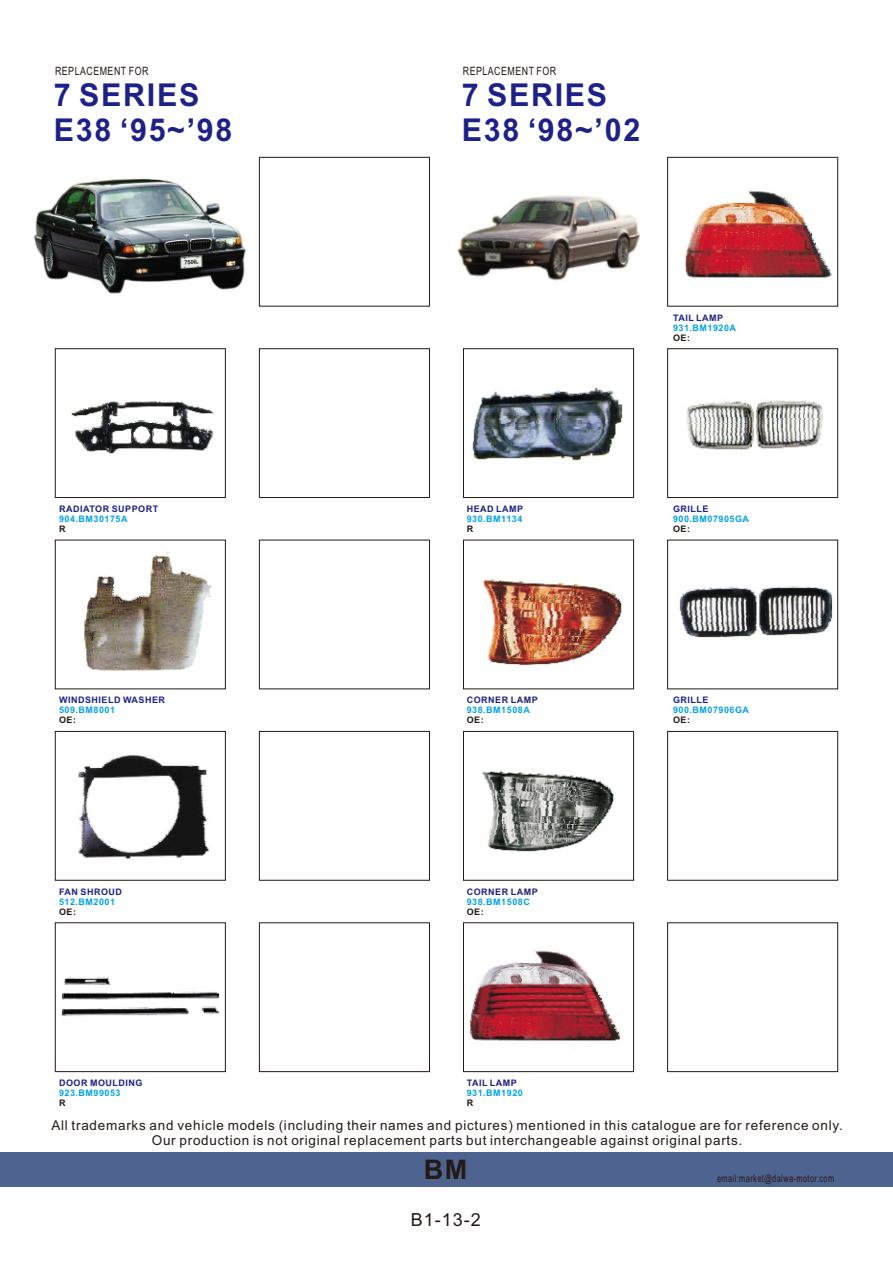
<style>
.page{position:relative;width:893px;height:1263px;background:#fff}
.page>*{position:absolute;margin:0;border:0;box-sizing:border-box;transform-origin:0 0}
.t1{font:700 31.5px/35.2px "Arial";letter-spacing:.055em;color:#1e2188}
.t2{font:700 27px "Arial";color:#231916}
.t3{font:18px "Arial";color:#231916}
.t4{font:13.5px/15.1px "Arial";letter-spacing:.055em;color:#231916;text-align:center}
.t5{font:11.4px "Arial";letter-spacing:.055em;color:#231916;scale:.77 1}
.t6{font:10.5px "Arial";letter-spacing:.055em;color:#231916;scale:.7 1}
.t7{font:700 9px "Arial";letter-spacing:.055em;color:#00a1e9}
.t8{font:700 9px "Arial";letter-spacing:.055em;color:#1e2188}
.t9{font:700 9px "Arial";letter-spacing:.055em;color:#231916}
</style>
<div class="page">
<div style="left:0;top:1152px;width:892px;height:34px;background:#4f6390"></div>
<div style="left:259px;top:157px;width:171px;height:150px;border:1px solid #231916"></div>
<div style="left:667px;top:157px;width:171px;height:150px;border:1px solid #231916"></div>
<div style="left:55px;top:348px;width:171px;height:150px;border:1px solid #231916"></div>
<div style="left:259px;top:348px;width:171px;height:150px;border:1px solid #231916"></div>
<div style="left:463px;top:348px;width:171px;height:150px;border:1px solid #231916"></div>
<div style="left:667px;top:348px;width:171px;height:150px;border:1px solid #231916"></div>
<div style="left:55px;top:540px;width:171px;height:149px;border:1px solid #231916"></div>
<div style="left:259px;top:540px;width:171px;height:149px;border:1px solid #231916"></div>
<div style="left:463px;top:540px;width:171px;height:149px;border:1px solid #231916"></div>
<div style="left:667px;top:540px;width:171px;height:149px;border:1px solid #231916"></div>
<div style="left:55px;top:731px;width:171px;height:150px;border:1px solid #231916"></div>
<div style="left:259px;top:731px;width:171px;height:150px;border:1px solid #231916"></div>
<div style="left:463px;top:731px;width:171px;height:150px;border:1px solid #231916"></div>
<div style="left:667px;top:731px;width:171px;height:150px;border:1px solid #231916"></div>
<div style="left:55px;top:922px;width:171px;height:150px;border:1px solid #231916"></div>
<div style="left:259px;top:922px;width:171px;height:150px;border:1px solid #231916"></div>
<div style="left:463px;top:922px;width:171px;height:150px;border:1px solid #231916"></div>
<div style="left:667px;top:922px;width:171px;height:150px;border:1px solid #231916"></div>
<img style="left:71px;top:401px;width:143px;height:53px">
<img style="left:84px;top:552px;width:127px;height:119px">
<img style="left:78px;top:754px;width:132px;height:105px">
<img style="left:62px;top:977px;width:158px;height:40px">
<img style="left:33px;top:178px;width:214px;height:116px">
<img style="left:457px;top:195px;width:184px;height:86px">
<img style="left:472px;top:387px;width:151px;height:74px">
<img style="left:483px;top:579px;width:139px;height:87px">
<img style="left:482px;top:769px;width:132px;height:83px">
<img style="left:470px;top:950px;width:151px;height:92px">
<img style="left:685px;top:190px;width:147px;height:88px">
<img style="left:686px;top:400px;width:137px;height:50px">
<img style="left:679px;top:586px;width:154px;height:52px">
<p class="t5" style="left:55px;top:66px;width:123px">REPLACEMENT FOR</p>
<h1 class="t1" style="left:54px;top:80px;width:180px">7 SERIES<br>E38 ‘95~’98</h1>
<p class="t5" style="left:463px;top:66px;width:123px">REPLACEMENT FOR</p>
<h1 class="t1" style="left:462px;top:80px;width:180px">7 SERIES<br>E38 ‘98~’02</h1>
<p class="t8" style="left:673px;top:314px;width:52px">TAIL LAMP</p>
<p class="t7" style="left:673px;top:324px;width:65px">931.BM1920A</p>
<p class="t9" style="left:673px;top:334px;width:18px">OE:</p>
<p class="t8" style="left:59px;top:505px;width:101px">RADIATOR SUPPORT</p>
<p class="t7" style="left:59px;top:515px;width:70px">904.BM30175A</p>
<p class="t9" style="left:59px;top:525px;width:8px">R</p>
<p class="t8" style="left:467px;top:505px;width:58px">HEAD LAMP</p>
<p class="t7" style="left:467px;top:515px;width:57px">930.BM1134</p>
<p class="t9" style="left:467px;top:525px;width:8px">R</p>
<p class="t8" style="left:673px;top:505px;width:37px">GRILLE</p>
<p class="t7" style="left:673px;top:515px;width:78px">900.BM07905GA</p>
<p class="t9" style="left:673px;top:525px;width:18px">OE:</p>
<p class="t8" style="left:59px;top:697px;width:107px">WINDSHIELD WASHER</p>
<p class="t7" style="left:59px;top:707px;width:58px">509.BM8001</p>
<p class="t9" style="left:59px;top:717px;width:18px">OE:</p>
<p class="t8" style="left:467px;top:697px;width:72px">CORNER LAMP</p>
<p class="t7" style="left:467px;top:707px;width:65px">938.BM1508A</p>
<p class="t9" style="left:467px;top:717px;width:19px">OE:</p>
<p class="t8" style="left:673px;top:697px;width:37px">GRILLE</p>
<p class="t7" style="left:673px;top:707px;width:78px">900.BM07906GA</p>
<p class="t9" style="left:673px;top:717px;width:18px">OE:</p>
<p class="t8" style="left:59px;top:888px;width:64px">FAN SHROUD</p>
<p class="t7" style="left:59px;top:898px;width:58px">512.BM2001</p>
<p class="t9" style="left:59px;top:908px;width:18px">OE:</p>
<p class="t8" style="left:467px;top:888px;width:72px">CORNER LAMP</p>
<p class="t7" style="left:467px;top:898px;width:65px">938.BM1508C</p>
<p class="t9" style="left:467px;top:908px;width:19px">OE:</p>
<p class="t8" style="left:59px;top:1079px;width:85px">DOOR MOULDING</p>
<p class="t7" style="left:59px;top:1089px;width:63px">923.BM99053</p>
<p class="t9" style="left:59px;top:1099px;width:8px">R</p>
<p class="t8" style="left:467px;top:1079px;width:52px">TAIL LAMP</p>
<p class="t7" style="left:467px;top:1089px;width:58px">931.BM1920</p>
<p class="t9" style="left:467px;top:1099px;width:8px">R</p>
<p class="t4" style="left:51px;top:1119px;width:793px">All trademarks and vehicle models (including their names and pictures) mentioned in this catalogue are for reference only.<br>Our production is not original replacement parts but interchangeable against original parts.</p>
<h2 class="t2" style="left:424px;top:1159px;width:45px">BM</h2>
<h3 class="t3" style="left:411px;top:1213px;width:72px">B1-13-2</h3>
<p class="t6" style="left:717px;top:1175px;width:169px">email:market@daiwa-motor.com</p>
</div>
